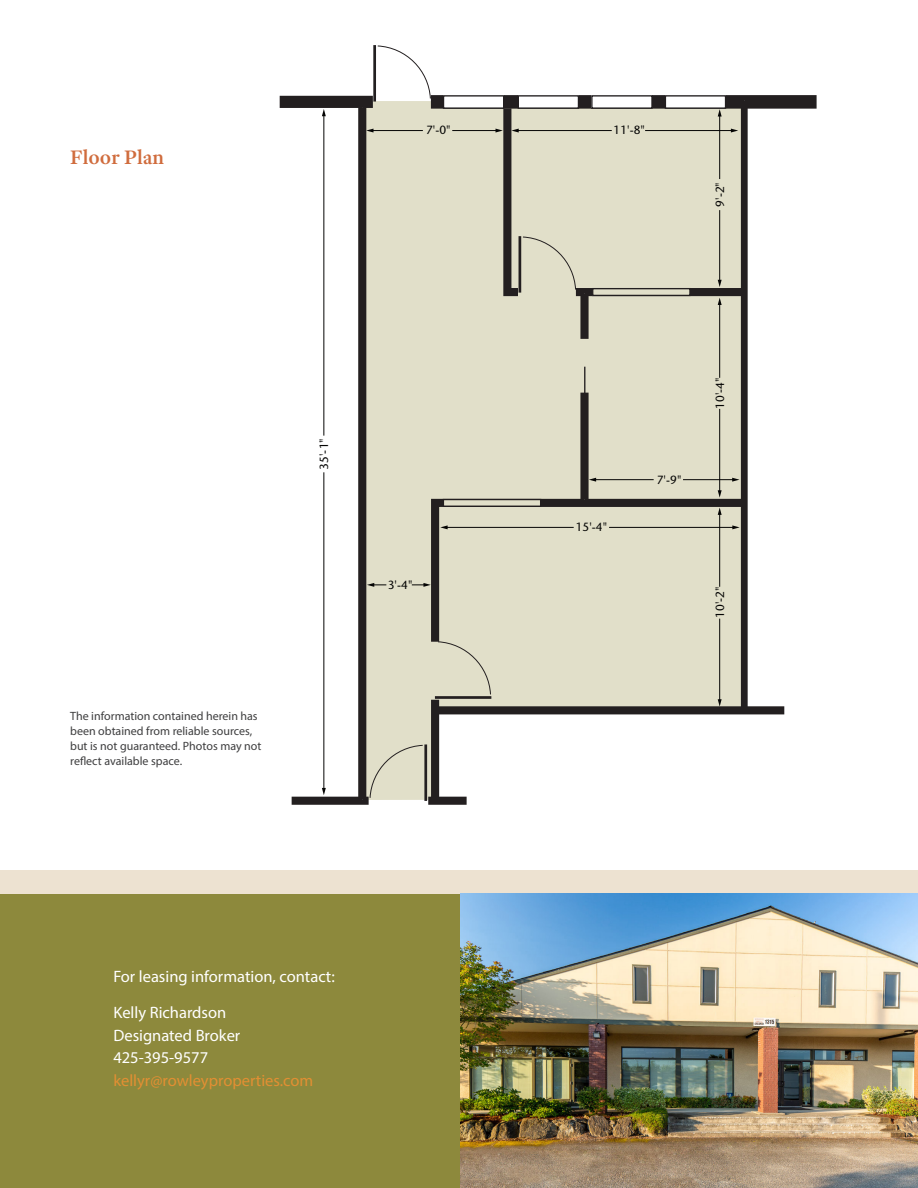
<style>
.page{position:relative;width:918px;height:1188px;background:#fff}
.page>*{position:absolute;margin:0;border:0;box-sizing:border-box;transform-origin:0 0}
.t1{font:600 21px "Adobe Text Pro";color:#d06c3d}
.t2{font:16.5px "Myriad Pro";color:#fff}
.t3{font:16.5px "Myriad Pro";color:#e28f33}
.t4{font:12px/15px "Myriad Pro";color:#3e3e3f}
.t5{font:11.85px "Stone Sans";letter-spacing:.005em;color:#050504}
</style>
<div class="page">
<div style="left:0;top:893px;width:479px;height:295px;background:#8d893c"></div>
<div style="left:0;top:870px;width:918px;height:23px;background:#ede2d1"></div>
<img style="left:460px;top:893px;width:458px;height:295px">
<svg style="left:366px;top:101px;width:378px;height:699px;background:#e4e2d0"></svg>
<hr style="left:373px;top:45px;width:3px;height:57px;background:#231f20">
<svg style="left:377px;top:46px;width:54px;height:53px"></svg>
<div style="left:280px;top:96px;width:93px;height:12px;background:#231f20"></div>
<div style="left:431px;top:95px;width:386px;height:14px;background:#231f20"></div>
<div style="left:741px;top:101px;width:7px;height:610px;background:#231f20"></div>
<svg style="left:427px;top:495px;width:321px;height:155px;background:#d1cfbb"></svg>
<div style="left:431px;top:700px;width:8px;height:100px;background:#231f20"></div>
<div style="left:428px;top:797px;width:39px;height:8px;background:#231f20"></div>
<div style="left:292px;top:797px;width:77px;height:8px;background:#231f20"></div>
<div style="left:358px;top:107px;width:8px;height:692px;background:#231f20"></div>
<div style="left:576px;top:288px;width:166px;height:8px;background:#231f20"></div>
<div style="left:580px;top:294px;width:9px;height:45px;background:#231f20"></div>
<div style="left:580px;top:393px;width:9px;height:106px;background:#231f20"></div>
<div style="left:437px;top:706px;width:347px;height:8px;background:#231f20"></div>
<div style="left:444px;top:96px;width:60px;height:12px;background:#fff"></div>
<div style="left:443px;top:95px;width:61px;height:14px;border:1px solid #231f20"></div>
<div style="left:518px;top:96px;width:60px;height:12px;background:#fff"></div>
<div style="left:518px;top:95px;width:61px;height:14px;border:1px solid #231f20"></div>
<div style="left:592px;top:96px;width:60px;height:12px;background:#fff"></div>
<div style="left:591px;top:95px;width:62px;height:14px;border:1px solid #231f20"></div>
<div style="left:665px;top:96px;width:61px;height:12px;background:#fff"></div>
<div style="left:665px;top:95px;width:61px;height:14px;border:1px solid #231f20"></div>
<div style="left:593px;top:289px;width:97px;height:6px;background:#e1dfc9"></div>
<div style="left:592px;top:288px;width:99px;height:8px;border:1px solid #231f20"></div>
<div style="left:443px;top:500px;width:98px;height:6px;background:#e1dfc9"></div>
<div style="left:443px;top:499px;width:98px;height:8px;border:1px solid #231f20"></div>
<hr style="left:584px;top:367px;width:1px;height:30px;background:#231f20">
<hr style="left:435px;top:696px;width:56px;height:3px;background:#231f20">
<div style="left:438px;top:641px;width:53px;height:54px;background:#e1dfc9"></div>
<hr style="left:424px;top:744px;width:3px;height:57px;background:#231f20">
<div style="left:370px;top:745px;width:53px;height:53px;background:#e1dfc9"></div>
<hr style="left:372px;top:130px;width:51px;height:1px;background:#050504">
<svg style="left:366px;top:129px;width:8px;height:4px"></svg>
<hr style="left:452px;top:130px;width:45px;height:1px;background:#050504">
<hr style="left:517px;top:130px;width:95px;height:1px;background:#050504">
<svg style="left:496px;top:100px;width:80px;height:200px;background:#c7c5b3"></svg>
<hr style="left:645px;top:130px;width:87px;height:1px;background:#050504">
<svg style="left:731px;top:129px;width:7px;height:4px"></svg>
<hr style="left:324px;top:472px;width:1px;height:317px;background:#050504">
<svg style="left:322px;top:788px;width:4px;height:7px"></svg>
<hr style="left:324px;top:115px;width:1px;height:321px;background:#050504">
<svg style="left:322px;top:109px;width:4px;height:7px"></svg>
<hr style="left:719px;top:210px;width:1px;height:71px;background:#050504">
<svg style="left:718px;top:280px;width:4px;height:7px"></svg>
<hr style="left:719px;top:115px;width:1px;height:64px;background:#050504">
<svg style="left:718px;top:109px;width:4px;height:8px"></svg>
<hr style="left:719px;top:409px;width:1px;height:83px;background:#050504">
<svg style="left:718px;top:490px;width:4px;height:8px"></svg>
<hr style="left:719px;top:304px;width:1px;height:74px;background:#050504">
<svg style="left:718px;top:298px;width:4px;height:7px"></svg>
<hr style="left:719px;top:619px;width:1px;height:82px;background:#050504">
<svg style="left:718px;top:699px;width:4px;height:8px"></svg>
<hr style="left:719px;top:514px;width:1px;height:73px;background:#050504">
<svg style="left:718px;top:508px;width:4px;height:7px"></svg>
<hr style="left:595px;top:479px;width:59px;height:1px;background:#050504">
<svg style="left:589px;top:478px;width:7px;height:4px"></svg>
<hr style="left:683px;top:479px;width:51px;height:1px;background:#050504">
<svg style="left:732px;top:478px;width:8px;height:4px"></svg>
<hr style="left:446px;top:527px;width:128px;height:1px;background:#050504">
<svg style="left:440px;top:525px;width:8px;height:4px"></svg>
<hr style="left:609px;top:527px;width:125px;height:1px;background:#050504">
<svg style="left:732px;top:525px;width:8px;height:4px"></svg>
<svg style="left:367px;top:583px;width:19px;height:4px"></svg>
<svg style="left:412px;top:583px;width:19px;height:4px"></svg>
<p class="t1" style="left:70px;top:144px;width:96px">Floor Plan</p>
<p class="t5" style="left:426px;top:123px;width:26px">7'-0"</p>
<p class="t5" style="left:614px;top:123px;width:33px">11'-8"</p>
<p class="t5" style="left:713px;top:207px;width:26px;rotate:-90deg">9'-2"</p>
<p class="t5" style="left:317px;top:470px;width:33px;rotate:-90deg">35'-1"</p>
<p class="t4" style="left:70px;top:708px;width:193px">The information contained herein has been obtained from reliable sources, but is not guaranteed. Photos may not reflect available space.</p>
<p class="t5" style="left:388px;top:578px;width:26px">3'-4"</p>
<p class="t5" style="left:576px;top:520px;width:33px">15'-4"</p>
<p class="t5" style="left:657px;top:472px;width:26px">7'-9"</p>
<p class="t5" style="left:713px;top:409px;width:33px;rotate:-90deg">10'-4"</p>
<p class="t5" style="left:713px;top:618px;width:33px;rotate:-90deg">10'-2"</p>
<p class="t2" style="left:113px;top:967px;width:223px">For leasing information, contact:</p>
<p class="t2" style="left:113px;top:1003px;width:114px">Kelly Richardson</p>
<p class="t2" style="left:113px;top:1025px;width:128px">Designated Broker</p>
<p class="t2" style="left:113px;top:1048px;width:96px">425-395-9577</p>
<p class="t3" style="left:113px;top:1070px;width:201px">kellyr@rowleyproperties.com</p>
</div>
